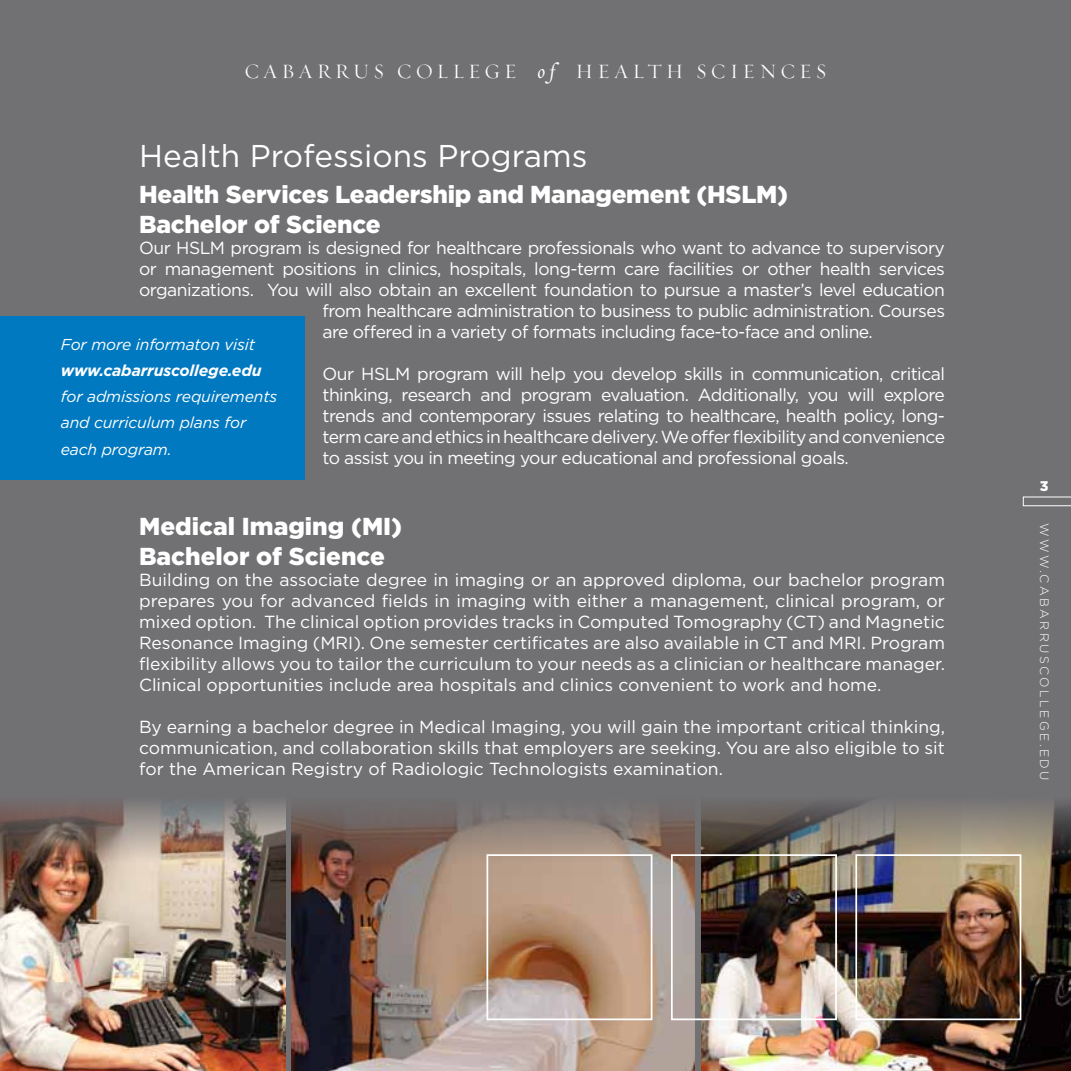
<style>
.page{position:relative;width:1071px;height:1071px;background:#717073}
.page>*{position:absolute;margin:0;border:0;box-sizing:border-box;transform-origin:0 0}
.t1{font:31.5px "Gotham";color:#fff}
.t2{font:900 24.5px/29.4px "Gotham";letter-spacing:-.01em;color:#fff}
.t3{font:21px "Requiem Fine HTF Roman";letter-spacing:.19em;color:#fff}
.t4{font:17.5px/21px "Gotham";letter-spacing:-.03em;color:#fff;text-align:justify}
.t5{font:italic 15.75px/26.2px "Gotham";letter-spacing:-.01em;color:#fff}
.t6{font:italic 700 15.75px "Gotham";letter-spacing:-.01em;color:#fff}
.t7{font:900 14px "Gotham";color:#fff}
.t8{font:300 12.25px "Gotham";letter-spacing:.2em;color:#fff}
.s1{font-family:"Requiem Text HTF Italic"}
</style>
<div class="page">
<svg style="left:1023px;top:497px;width:48px;height:9px"></svg>
<img style="left:0;top:877px;width:286px;height:194px">
<img style="left:292px;top:877px;width:402px;height:194px">
<img style="left:701px;top:877px;width:370px;height:194px">
<img style="left:0;top:802px;width:1071px;height:75px">
<div style="left:855px;top:854px;width:166px;height:166px;border:2px solid #fff"></div>
<div style="left:671px;top:854px;width:166px;height:166px;border:2px solid #fff"></div>
<div style="left:486px;top:854px;width:166px;height:166px;border:2px solid #fff"></div>
<div style="left:0;top:317px;width:305px;height:163px;background:#0079c1"></div>
<p class="t3" style="left:244px;top:59px;width:584px">CABARRUS COLLEGE <span class="s1">of</span> HEALTH SCIENCES</p>
<h1 class="t1" style="left:139px;top:136px;width:450px">Health Professions Programs</h1>
<h2 class="t2" style="left:139px;top:180px;width:650px">Health Services Leadership and Management (HSLM)<br>Bachelor of Science</h2>
<p class="t4" style="left:139px;top:237px;width:807px">Our HSLM program is designed for healthcare professionals who want to advance to supervisory</p>
<p class="t4" style="left:139px;top:258px;width:807px">or management positions in clinics, hospitals, long-term care facilities or other health services</p>
<p class="t4" style="left:139px;top:279px;width:807px">organizations. You will also obtain an excellent foundation to pursue a master’s level education</p>
<p class="t4" style="left:322px;top:300px;width:624px">from healthcare administration to business to public administration. Courses</p>
<p class="t4" style="left:322px;top:321px;width:552px">are offered in a variety of formats including face-to-face and online.</p>
<p class="t4" style="left:322px;top:363px;width:624px">Our HSLM program will help you develop skills in communication, critical thinking, research and program evaluation. Additionally, you will explore trends and contemporary issues relating to healthcare, health policy, long&shy;term care and ethics in healthcare delivery. We offer flexibility and convenience to assist you in meeting your educational and professional goals.</p>
<p class="t5" style="left:61px;top:331px;width:196px">For more informaton visit</p>
<p class="t6" style="left:61px;top:360px;width:202px">www.cabarruscollege.edu</p>
<p class="t5" style="left:61px;top:383px;width:218px">for admissions requirements and curriculum plans for each program.</p>
<h2 class="t2" style="left:139px;top:512px;width:265px">Medical Imaging (MI)<br>Bachelor of Science</h2>
<p class="t4" style="left:139px;top:568px;width:807px">Building on the associate degree in imaging or an approved diploma, our bachelor program prepares you for advanced fields in imaging with either a management, clinical program, or mixed option. The clinical option provides tracks in Computed Tomography (CT) and Magnetic Resonance Imaging (MRI). One semester certificates are also available in CT and MRI. Program flexibility allows you to tailor the curriculum to your needs as a clinician or healthcare manager.<br>Clinical opportunities include area hospitals and clinics convenient to work and home.</p>
<p class="t4" style="left:139px;top:715px;width:807px">By earning a bachelor degree in Medical Imaging, you will gain the important critical thinking, communication, and collaboration skills that employers are seeking. You are also eligible to sit for the American Registry of Radiologic Technologists examination.</p>
<p class="t7" style="left:1040px;top:476px;width:10px">3</p>
<p class="t8" style="left:1052px;top:523px;width:259px;rotate:90deg">WWW.CABARRUSCOLLEGE.EDU</p>
</div>
